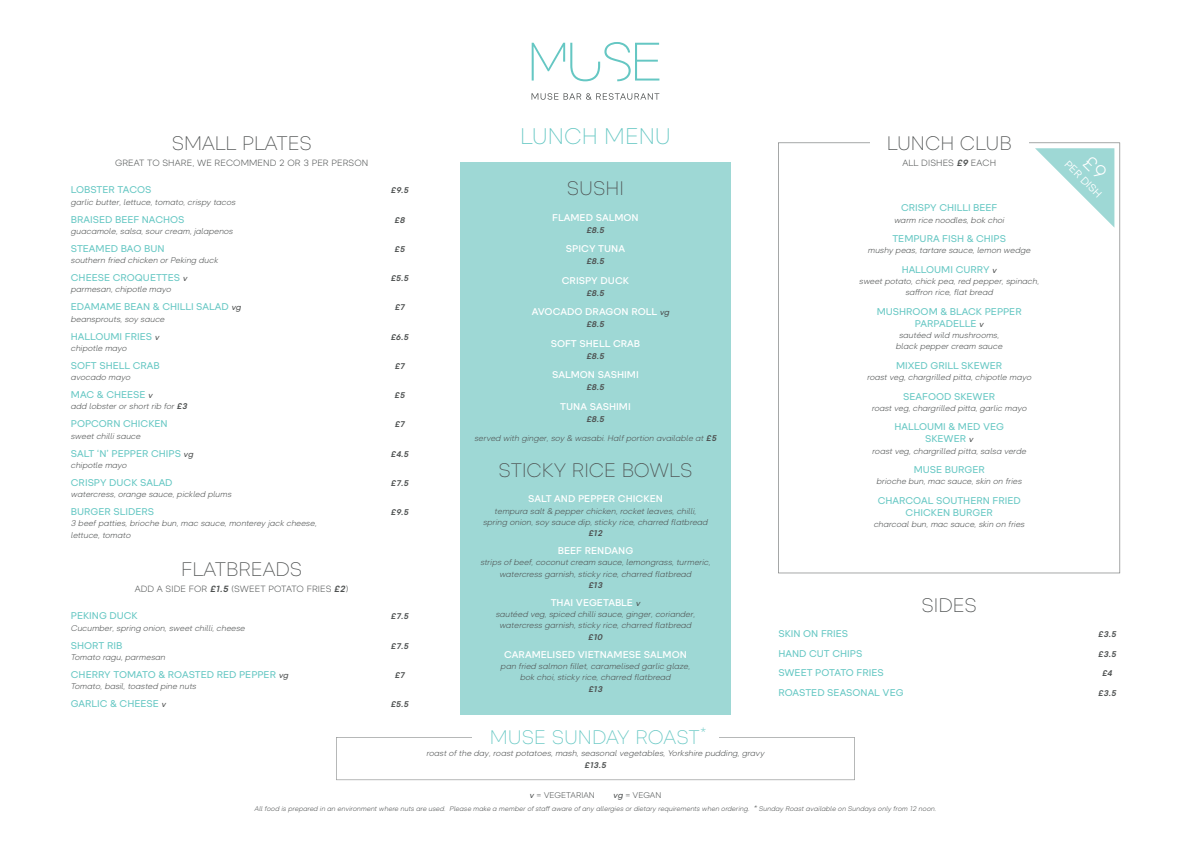
<style>
.page{position:relative;width:1191px;height:842px;background:#fff}
.page>*{position:absolute;margin:0;border:0;box-sizing:border-box;transform-origin:0 0}
.t1{font:200 22.5px "Glence";color:#65c7c3}
.t2{font:200 19.5px "Glence";color:#4d5050}
.t3{font:200 19.5px "Glence";color:#65c7c3}
.t4{font:10.5px "Glence";color:#fff}
.t5{font:500 9.8px/12px "Glence";color:#65c7c3;text-align:center}
.t6{font:700 9.8px "Glence";color:#fff}
.t7{font:300 9px "Glence";letter-spacing:.01em;color:#4d5050}
.t8{font:italic 300 8.2px/11.2px "Glence";color:#4d5050;text-align:center}
.t9{font:italic 800 8.2px "Glence";color:#4d5050}
.t10{font:300 8.2px "Glence";color:#4d5050}
.t11{font:italic 300 6.8px "Glence";color:#4d5050}
.s1{font-style:italic;font-size:8.2px;color:#4d5050}
.s2{font-weight:800}
.s3{font-weight:800;font-style:italic}
.s4{font-weight:500;font-style:italic;font-size:8.2px;color:#4d5050}
.s5{font-weight:500;font-style:italic}
.s6{font-size:8.2px}
</style>
<div class="page">
<svg style="left:778px;top:143px;width:342px;height:430px"></svg>
<svg style="left:531px;top:93px;width:128px;height:7px"></svg>
<svg style="left:531px;top:42px;width:128px;height:39px"></svg>
<svg style="left:336px;top:737px;width:518px;height:43px"></svg>
<div style="left:870px;top:129px;width:158px;height:28px;background:#fff"></div>
<div style="left:472px;top:725px;width:247px;height:22px;background:#fff"></div>
<div style="left:460px;top:162px;width:270px;height:552px;background:#9ed8d5"></div>
<svg style="left:1035px;top:148px;width:79px;height:80px"></svg>
<h2 class="t2" style="left:172px;top:133px;width:142px">SMALL PLATES</h2>
<p class="t7" style="left:115px;top:159px;width:255px">GREAT TO SHARE, WE RECOMMEND 2 OR 3 PER PERSON</p>
<p class="t5" style="left:71px;top:184px;width:82px">LOBSTER TACOS</p>
<p class="t9" style="left:391px;top:187px;width:20px">£9.5</p>
<p class="t8" style="left:71px;top:197px;width:166px">garlic butter, lettuce, tomato, crispy tacos</p>
<p class="t5" style="left:71px;top:214px;width:115px">BRAISED BEEF NACHOS</p>
<p class="t9" style="left:394px;top:216px;width:12px">£8</p>
<p class="t8" style="left:71px;top:226px;width:164px">guacamole, salsa, sour cream, jalapenos</p>
<p class="t5" style="left:71px;top:243px;width:95px">STEAMED BAO BUN</p>
<p class="t9" style="left:394px;top:245px;width:12px">£5</p>
<p class="t8" style="left:71px;top:255px;width:149px">southern fried chicken or Peking duck</p>
<p class="t5" style="left:71px;top:272px;width:118px">CHEESE CROQUETTES <span class="s1">v</span></p>
<p class="t9" style="left:391px;top:274px;width:20px">£5.5</p>
<p class="t8" style="left:71px;top:284px;width:102px">parmesan, chipotle mayo</p>
<p class="t5" style="left:71px;top:302px;width:172px">EDAMAME BEAN &amp; CHILLI SALAD <span class="s1">vg</span></p>
<p class="t9" style="left:395px;top:304px;width:12px">£7</p>
<p class="t8" style="left:71px;top:314px;width:95px">beansprouts, soy sauce</p>
<p class="t5" style="left:71px;top:331px;width:90px">HALLOUMI FRIES <span class="s1">v</span></p>
<p class="t9" style="left:391px;top:333px;width:20px">£6.5</p>
<p class="t8" style="left:71px;top:343px;width:58px">chipotle mayo</p>
<p class="t5" style="left:71px;top:360px;width:90px">SOFT SHELL CRAB</p>
<p class="t9" style="left:395px;top:362px;width:12px">£7</p>
<p class="t8" style="left:71px;top:372px;width:61px">avocado mayo</p>
<p class="t5" style="left:71px;top:389px;width:83px">MAC &amp; CHEESE <span class="s1">v</span></p>
<p class="t9" style="left:394px;top:391px;width:12px">£5</p>
<p class="t8" style="left:71px;top:401px;width:118px">add lobster or short rib for <span class="s2">£3</span></p>
<p class="t5" style="left:71px;top:419px;width:98px">POPCORN CHICKEN</p>
<p class="t9" style="left:395px;top:421px;width:12px">£7</p>
<p class="t8" style="left:71px;top:431px;width:71px">sweet chilli sauce</p>
<p class="t5" style="left:71px;top:448px;width:124px">SALT ‘N’ PEPPER CHIPS <span class="s1">vg</span></p>
<p class="t9" style="left:391px;top:450px;width:20px">£4.5</p>
<p class="t8" style="left:71px;top:460px;width:58px">chipotle mayo</p>
<p class="t5" style="left:71px;top:477px;width:103px">CRISPY DUCK SALAD</p>
<p class="t9" style="left:391px;top:479px;width:19px">£7.5</p>
<p class="t8" style="left:71px;top:489px;width:162px">watercress, orange sauce, pickled plums</p>
<p class="t5" style="left:71px;top:506px;width:85px">BURGER SLIDERS</p>
<p class="t9" style="left:391px;top:508px;width:20px">£9.5</p>
<p class="t8" style="left:71px;top:518px;width:247px;text-align:left">3 beef patties, brioche bun, mac sauce, monterey jack cheese, lettuce, tomato</p>
<h2 class="t2" style="left:181px;top:559px;width:122px">FLATBREADS</h2>
<p class="t7" style="left:135px;top:585px;width:215px">ADD A SIDE FOR <span class="s3">£1.5</span> (SWEET POTATO FRIES <span class="s3">£2</span>)</p>
<p class="t5" style="left:71px;top:610px;width:68px">PEKING DUCK</p>
<p class="t9" style="left:391px;top:613px;width:19px">£7.5</p>
<p class="t8" style="left:71px;top:623px;width:176px">Cucumber, spring onion, sweet chilli, cheese</p>
<p class="t5" style="left:71px;top:640px;width:53px">SHORT RIB</p>
<p class="t9" style="left:391px;top:642px;width:19px">£7.5</p>
<p class="t8" style="left:71px;top:652px;width:96px">Tomato ragu, parmesan</p>
<p class="t5" style="left:71px;top:669px;width:219px">CHERRY TOMATO &amp; ROASTED RED PEPPER <span class="s1">vg</span></p>
<p class="t9" style="left:395px;top:671px;width:12px">£7</p>
<p class="t8" style="left:71px;top:681px;width:127px">Tomato, basil, toasted pine nuts</p>
<p class="t5" style="left:71px;top:698px;width:97px">GARLIC &amp; CHEESE <span class="s1">v</span></p>
<p class="t9" style="left:391px;top:700px;width:20px">£5.5</p>
<h1 class="t1" style="left:520px;top:125px;width:152px">LUNCH MENU</h1>
<h2 class="t2" style="left:887px;top:133px;width:126px">LUNCH CLUB</h2>
<p class="t7" style="left:902px;top:159px;width:95px">ALL DISHES <span class="s3">£9</span> EACH</p>
<p class="t5" style="left:901px;top:202px;width:98px">CRISPY CHILLI BEEF</p>
<p class="t8" style="left:894px;top:215px;width:112px">warm rice noodles, bok choi</p>
<p class="t5" style="left:892px;top:233px;width:115px">TEMPURA FISH &amp; CHIPS</p>
<p class="t8" style="left:868px;top:245px;width:164px">mushy peas, tartare sauce, lemon wedge</p>
<p class="t5" style="left:901px;top:264px;width:97px">HALLOUMI CURRY <span class="s1">v</span></p>
<p class="t8" style="left:859px;top:276px;width:181px">sweet potato, chick pea, red pepper, spinach, saffron rice, flat bread</p>
<p class="t5" style="left:876px;top:306px;width:146px">MUSHROOM &amp; BLACK PEPPER<br>PARPADELLE <span class="s1">v</span></p>
<p class="t8" style="left:896px;top:330px;width:108px">sautéed wild mushrooms, black pepper cream sauce</p>
<p class="t5" style="left:896px;top:360px;width:108px">MIXED GRILL SKEWER</p>
<p class="t8" style="left:867px;top:372px;width:166px">roast veg, chargrilled pitta, chipotle mayo</p>
<p class="t5" style="left:903px;top:391px;width:93px">SEAFOOD SKEWER</p>
<p class="t8" style="left:871px;top:403px;width:157px">roast veg, chargrilled pitta, garlic mayo</p>
<p class="t5" style="left:894px;top:421px;width:111px">HALLOUMI &amp; MED VEG<br>SKEWER <span class="s1">v</span></p>
<p class="t8" style="left:872px;top:446px;width:155px">roast veg, chargrilled pitta, salsa verde</p>
<p class="t5" style="left:913px;top:464px;width:73px">MUSE BURGER</p>
<p class="t8" style="left:876px;top:476px;width:147px">brioche bun, mac sauce, skin on fries</p>
<p class="t5" style="left:877px;top:495px;width:144px">CHARCOAL SOUTHERN FRIED<br>CHICKEN BURGER</p>
<p class="t8" style="left:873px;top:519px;width:152px">charcoal bun, mac sauce, skin on fries</p>
<p class="t4" style="left:1070px;top:159px;width:49px;rotate:45deg">PER DISH</p>
<h2 class="t2" style="left:567px;top:179px;width:59px">SUSHI</h2>
<p class="t6" style="left:552px;top:213px;width:88px">FLAMED SALMON</p>
<p class="t9" style="left:586px;top:226px;width:20px">£8.5</p>
<p class="t6" style="left:566px;top:244px;width:61px">SPICY TUNA</p>
<p class="t9" style="left:586px;top:258px;width:20px">£8.5</p>
<p class="t6" style="left:562px;top:276px;width:69px">CRISPY DUCK</p>
<p class="t9" style="left:586px;top:289px;width:20px">£8.5</p>
<p class="t6" style="left:532px;top:307px;width:139px">AVOCADO DRAGON ROLL <span class="s4">vg</span></p>
<p class="t9" style="left:586px;top:321px;width:20px">£8.5</p>
<p class="t6" style="left:551px;top:339px;width:91px">SOFT SHELL CRAB</p>
<p class="t9" style="left:586px;top:352px;width:20px">£8.5</p>
<p class="t6" style="left:552px;top:370px;width:88px">SALMON SASHIMI</p>
<p class="t9" style="left:586px;top:384px;width:20px">£8.5</p>
<p class="t6" style="left:560px;top:402px;width:72px">TUNA SASHIMI</p>
<p class="t9" style="left:586px;top:415px;width:20px">£8.5</p>
<p class="t8" style="left:474px;top:433px;width:244px">served with ginger, soy &amp; wasabi. Half portion available at <span class="s2">£5</span></p>
<h2 class="t2" style="left:498px;top:460px;width:195px">STICKY RICE BOWLS</h2>
<p class="t6" style="left:528px;top:494px;width:136px">SALT AND PEPPER CHICKEN</p>
<p class="t8" style="left:483px;top:506px;width:226px">tempura salt &amp; pepper chicken, rocket leaves, chilli, spring onion, soy sauce dip, sticky rice, charred flatbread</p>
<p class="t9" style="left:588px;top:529px;width:16px">£12</p>
<p class="t6" style="left:558px;top:546px;width:77px">BEEF RENDANG</p>
<p class="t8" style="left:480px;top:557px;width:232px">strips of beef, coconut cream sauce, lemongrass, turmeric, watercress garnish, sticky rice, charred flatbread</p>
<p class="t9" style="left:588px;top:581px;width:16px">£13</p>
<p class="t6" style="left:551px;top:598px;width:91px">THAI VEGETABLE <span class="s4">v</span></p>
<p class="t8" style="left:496px;top:609px;width:201px">sautéed veg, spiced chilli sauce, ginger, coriander, watercress garnish, sticky rice, charred flatbread</p>
<p class="t9" style="left:588px;top:633px;width:16px">£10</p>
<p class="t6" style="left:504px;top:650px;width:184px">CARAMELISED VIETNAMESE SALMON</p>
<p class="t8" style="left:500px;top:661px;width:191px">pan fried salmon fillet, caramelised garlic glaze, bok choi, sticky rice, charred flatbread</p>
<p class="t9" style="left:588px;top:685px;width:16px">£13</p>
<h2 class="t2" style="left:921px;top:595px;width:57px">SIDES</h2>
<p class="t5" style="left:778px;top:628px;width:71px">SKIN ON FRIES</p>
<p class="t9" style="left:1098px;top:631px;width:20px">£3.5</p>
<p class="t5" style="left:778px;top:648px;width:85px">HAND CUT CHIPS</p>
<p class="t9" style="left:1098px;top:650px;width:20px">£3.5</p>
<p class="t5" style="left:778px;top:667px;width:107px">SWEET POTATO FRIES</p>
<p class="t9" style="left:1102px;top:670px;width:12px">£4</p>
<p class="t5" style="left:778px;top:687px;width:127px">ROASTED SEASONAL VEG</p>
<p class="t9" style="left:1098px;top:689px;width:20px">£3.5</p>
<h2 class="t3" style="left:490px;top:727px;width:218px">MUSE SUNDAY ROAST<sup>*</sup></h2>
<p class="t8" style="left:426px;top:748px;width:339px">roast of the day, roast potatoes, mash, seasonal vegetables, Yorkshire pudding, gravy</p>
<p class="t9" style="left:584px;top:761px;width:23px">£13.5</p>
<p class="t10" style="left:529px;top:791px;width:67px"><span class="s5">v</span> = VEGETARIAN</p>
<p class="t10" style="left:613px;top:791px;width:50px"><span class="s5">vg</span> = VEGAN</p>
<p class="t11" style="left:255px;top:805px;width:683px">All food is prepared in an environment where nuts are used. Please make a member of staff aware of any allergies or dietary requirements when ordering. <span class="s6">*</span> Sunday Roast available on Sundays only from 12 noon.</p>
</div>
